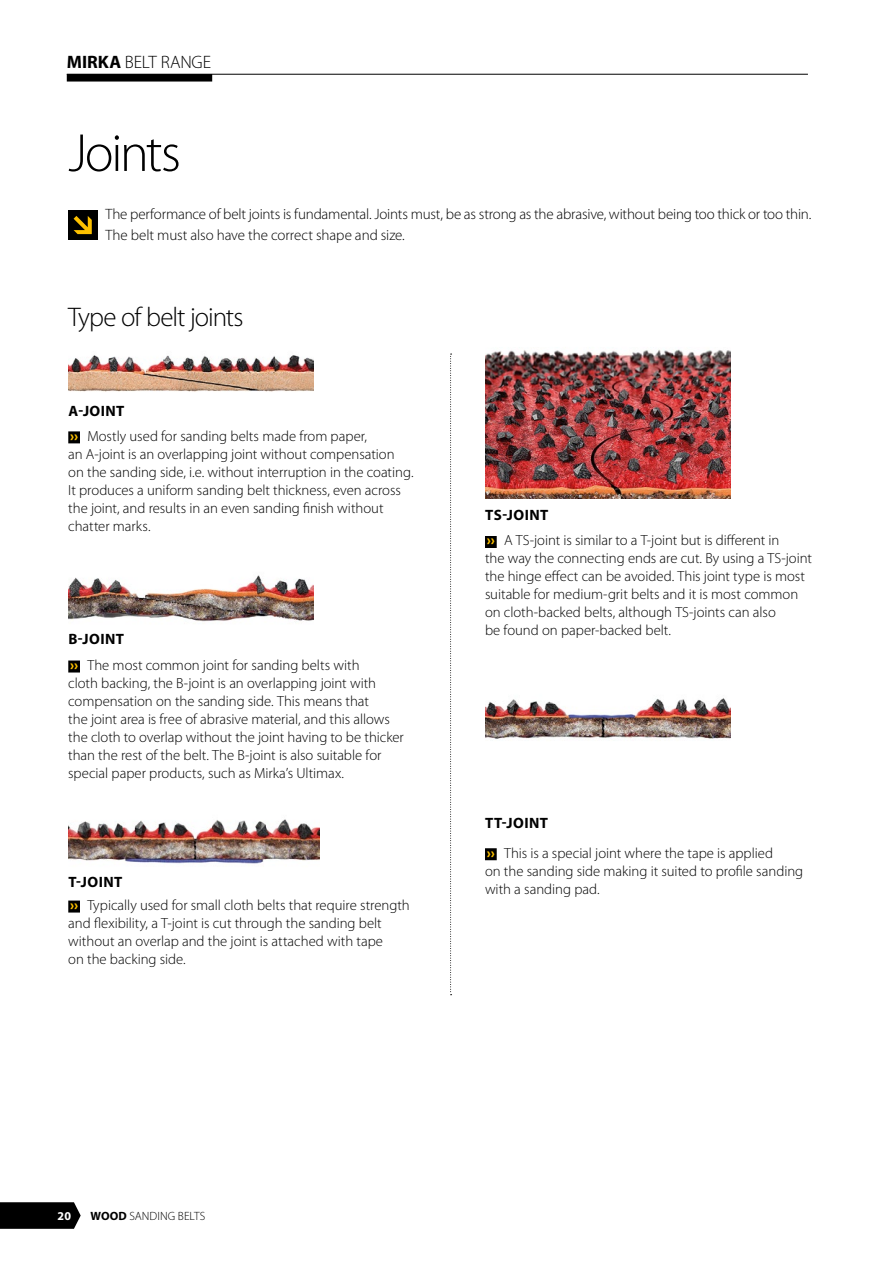
<style>
.page{position:relative;width:893px;height:1263px;background:#fff}
.page>*{position:absolute;margin:0;border:0;box-sizing:border-box;transform-origin:0 0}
.t1{font:300 54px "Myriad Pro";letter-spacing:-.045em;color:#000}
.t2{font:300 27px "Myriad Pro";letter-spacing:-.04em;color:#000}
.t3{font:300 18px "Myriad Pro";letter-spacing:-.01em;color:#000}
.t4{font:300 15px/21px "Myriad Pro";letter-spacing:-.01em;color:#000}
.t5{font:700 15px "Myriad Pro";letter-spacing:.03em;color:#000}
.t6{font:300 14.7px/18px "Myriad Pro";letter-spacing:-.005em;color:#000}
.t7{font:300 12px "Myriad Pro";color:#000}
.t8{font:700 12px "Myriad Pro";color:#fff}
.s1{font-weight:700}
.s2{font-weight:900;color:#fdc100}
</style>
<div class="page">
<hr style="left:67px;top:74px;width:741px;height:1px;background:#000">
<div style="left:67px;top:74px;width:145px;height:8px;background:#000"></div>
<div style="left:68px;top:210px;width:29px;height:30px;background:#000"></div>
<svg style="left:74px;top:216px;width:18px;height:18px"></svg>
<img style="left:68px;top:355px;width:246px;height:37px">
<div style="left:68px;top:431px;width:12px;height:12px;background:#000"></div>
<img style="left:485px;top:349px;width:246px;height:149px">
<div style="left:485px;top:536px;width:12px;height:12px;background:#000"></div>
<img style="left:68px;top:575px;width:246px;height:47px">
<div style="left:68px;top:660px;width:12px;height:12px;background:#000"></div>
<img style="left:485px;top:698px;width:245px;height:41px">
<div style="left:485px;top:848px;width:12px;height:12px;background:#000"></div>
<img style="left:68px;top:819px;width:252px;height:45px">
<div style="left:68px;top:900px;width:12px;height:12px;background:#000"></div>
<svg style="left:450px;top:354px;width:2px;height:641px"></svg>
<svg style="left:0;top:1202px;width:81px;height:27px;background:#0f0f0f"></svg>
<p class="t3" style="left:67px;top:52px;width:146px"><span class="s1">MIRKA</span> BELT RANGE</p>
<h1 class="t1" style="left:68px;top:123px;width:114px">Joints</h1>
<p class="t4" style="left:105px;top:203px;width:708px">The performance of belt joints is fundamental. Joints must, be as strong as the abrasive, without being too thick or too thin.<br>The belt must also have the correct shape and size.</p>
<h2 class="t2" style="left:68px;top:302px;width:177px">Type of belt joints</h2>
<p class="t5" style="left:68px;top:401px;width:57px">A-JOINT</p>
<p class="t6" style="left:68px;top:427px;width:347px"><span class="s2">››</span> Mostly used for sanding belts made from paper,<br>an A-joint is an overlapping joint without compensation on the sanding side, i.e. without interruption in the coating.<br>It produces a uniform sanding belt thickness, even across the joint, and results in an even sanding finish without chatter marks.</p>
<p class="t5" style="left:68px;top:629px;width:57px">B-JOINT</p>
<p class="t6" style="left:68px;top:656px;width:337px"><span class="s2">››</span> The most common joint for sanding belts with<br>cloth backing, the B-joint is an overlapping joint with compensation on the sanding side. This means that<br>the joint area is free of abrasive material, and this allows the cloth to overlap without the joint having to be thicker than the rest of the belt. The B-joint is also suitable for special paper products, such as Mirka’s Ultimax.</p>
<p class="t5" style="left:68px;top:872px;width:55px">T-JOINT</p>
<p class="t6" style="left:68px;top:896px;width:343px"><span class="s2">››</span> Typically used for small cloth belts that require strength and flexibility, a T-joint is cut through the sanding belt without an overlap and the joint is attached with tape<br>on the backing side.</p>
<p class="t5" style="left:485px;top:505px;width:65px">TS-JOINT</p>
<p class="t6" style="left:485px;top:532px;width:328px"><span class="s2">››</span> A TS-joint is similar to a T-joint but is different in<br>the way the connecting ends are cut. By using a TS-joint the hinge effect can be avoided. This joint type is most suitable for medium-grit belts and it is most common on cloth-backed belts, although TS-joints can also<br>be found on paper-backed belt.</p>
<p class="t5" style="left:485px;top:813px;width:64px">TT-JOINT</p>
<p class="t6" style="left:485px;top:844px;width:320px"><span class="s2">››</span> This is a special joint where the tape is applied<br>on the sanding side making it suited to profile sanding with a sanding pad.</p>
<p class="t8" style="left:58px;top:1208px;width:15px">20</p>
<p class="t7" style="left:90px;top:1209px;width:117px"><span class="s1">WOOD</span> SANDING BELTS</p>
</div>
